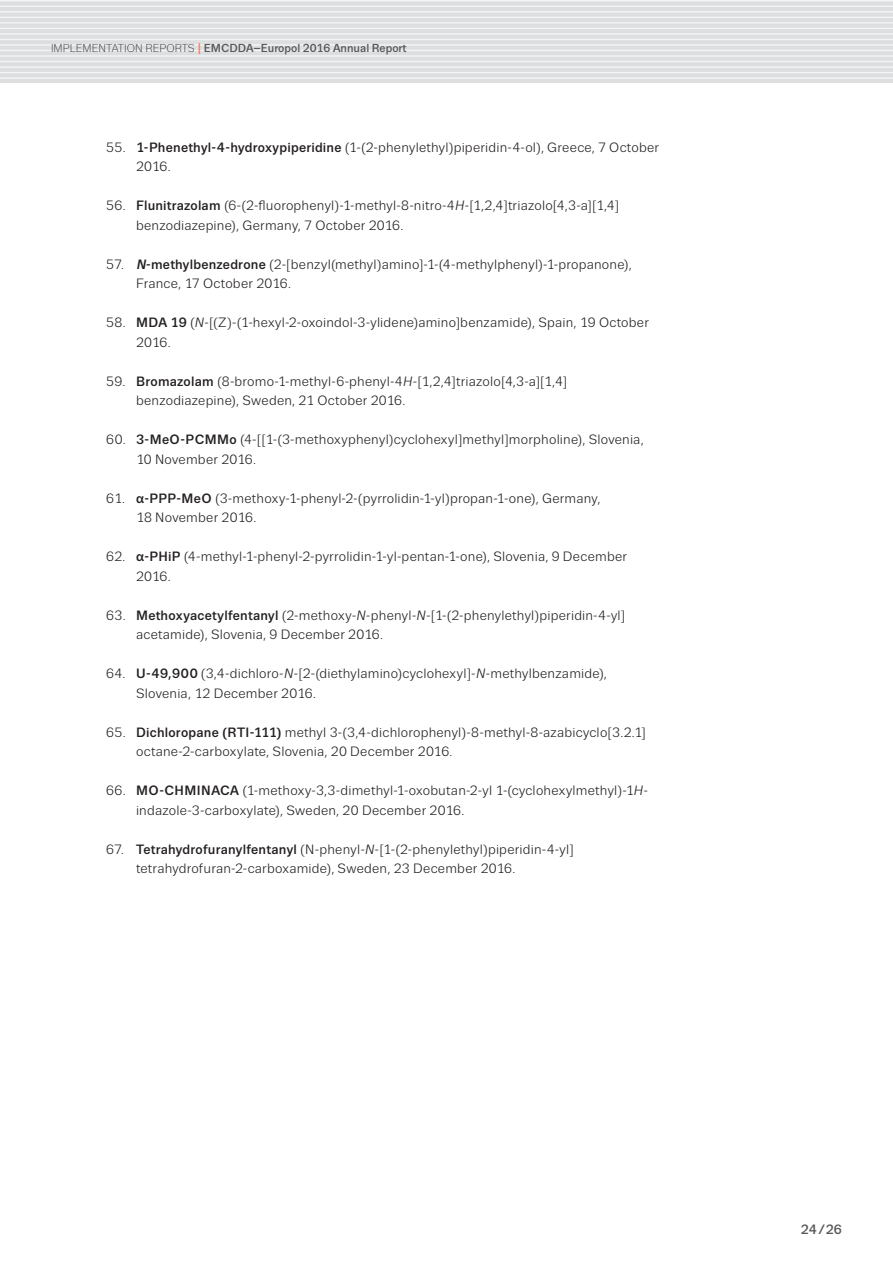
<style>
.page{position:relative;width:893px;height:1263px;background:#fff}
.page>*{position:absolute;margin:0;border:0;box-sizing:border-box;transform-origin:0 0}
.t1{font:13.5px/19.5px "Trivia Sans";letter-spacing:.015em;color:#231f20}
.t2{font:500 13.5px "Trivia Sans";color:#57585a}
.t3{font:500 11.55px "Trivia Sans";color:#57585a}
.s1{font-weight:300;font-size:11.25px;color:#231f20}
.s2{font-size:15.6px;color:#f48465}
.s3{font-weight:700}
.s4{font-style:italic}
.s5{font-weight:700;font-style:italic}
</style>
<div class="page">
<div style="left:0;top:0;width:893px;height:83px;background:#dddee0"></div>
<hr style="left:0;top:0;width:893px;height:2px;background:#f2f3f4">
<hr style="left:0;top:6px;width:893px;height:1px;background:#f2f3f4">
<hr style="left:0;top:11px;width:893px;height:2px;background:#f2f3f4">
<hr style="left:0;top:17px;width:893px;height:1px;background:#f2f3f4">
<hr style="left:0;top:22px;width:893px;height:2px;background:#f2f3f4">
<hr style="left:0;top:28px;width:893px;height:1px;background:#f2f3f4">
<hr style="left:0;top:33px;width:893px;height:2px;background:#f2f3f4">
<hr style="left:0;top:39px;width:893px;height:1px;background:#f2f3f4">
<hr style="left:0;top:44px;width:893px;height:2px;background:#f2f3f4">
<hr style="left:0;top:50px;width:893px;height:1px;background:#f2f3f4">
<hr style="left:0;top:55px;width:893px;height:2px;background:#f2f3f4">
<hr style="left:0;top:61px;width:893px;height:1px;background:#f2f3f4">
<hr style="left:0;top:66px;width:893px;height:2px;background:#f2f3f4">
<hr style="left:0;top:72px;width:893px;height:1px;background:#f2f3f4">
<hr style="left:0;top:77px;width:893px;height:2px;background:#f2f3f4">
<p class="t3" style="left:51px;top:42px;width:357px"><span class="s1">IMPLEMENTATION REPORTS</span> <span class="s2">I</span> EMCDDA–Europol 2016 Annual Report</p>
<p class="t1" style="left:136px;top:137px;width:525px;text-indent:-30px">55. <span class="s3">1-Phenethyl-4-hydroxypiperidine</span> (1-(2-phenylethyl)piperidin-4-ol), Greece, 7 October<br>2016.</p>
<p class="t1" style="left:136px;top:196px;width:484px;text-indent:-30px">56. <span class="s3">Flunitrazolam</span> (6-(2-fluorophenyl)-1-methyl-8-nitro-4<span class="s4">H</span>-[1,2,4]triazolo[4,3-a][1,4] benzodiazepine), Germany, 7 October 2016.</p>
<p class="t1" style="left:136px;top:254px;width:497px;text-indent:-30px">57. <span class="s5">N</span><span class="s3">-methylbenzedrone</span> (2-[benzyl(methyl)amino]-1-(4-methylphenyl)-1-propanone),<br>France, 17 October 2016.</p>
<p class="t1" style="left:136px;top:313px;width:514px;text-indent:-30px">58. <span class="s3">MDA 19</span> (<span class="s4">N</span>-[(Z)-(1-hexyl-2-oxoindol-3-ylidene)amino]benzamide), Spain, 19 October<br>2016.</p>
<p class="t1" style="left:136px;top:371px;width:433px;text-indent:-30px">59. <span class="s3">Bromazolam</span> (8-bromo-1-methyl-6-phenyl-4<span class="s4">H</span>-[1,2,4]triazolo[4,3-a][1,4] benzodiazepine), Sweden, 21 October 2016.</p>
<p class="t1" style="left:136px;top:430px;width:509px;text-indent:-30px">60. <span class="s3">3-MeO-PCMMo</span> (4-[[1-(3-methoxyphenyl)cyclohexyl]methyl]morpholine), Slovenia,<br>10 November 2016.</p>
<p class="t1" style="left:136px;top:488px;width:466px;text-indent:-30px">61. <span class="s3">α-PPP-MeO</span> (3-methoxy-1-phenyl-2-(pyrrolidin-1-yl)propan-1-one), Germany,<br>18 November 2016.</p>
<p class="t1" style="left:136px;top:547px;width:493px;text-indent:-30px">62. <span class="s3">α-PHiP</span> (4-methyl-1-phenyl-2-pyrrolidin-1-yl-pentan-1-one), Slovenia, 9 December<br>2016.</p>
<p class="t1" style="left:136px;top:605px;width:491px;text-indent:-30px">63. <span class="s3">Methoxyacetylfentanyl</span> (2-methoxy<span class="s4">-N-</span>phenyl<span class="s4">-N-</span>[1-(2-phenylethyl)piperidin-4-yl] acetamide), Slovenia, 9 December 2016.</p>
<p class="t1" style="left:136px;top:664px;width:472px;text-indent:-30px">64. <span class="s3">U-49,900</span> (3,4-dichloro-<span class="s4">N</span>-[2-(diethylamino)cyclohexyl]-<span class="s4">N</span>-methylbenzamide),<br>Slovenia, 12 December 2016.</p>
<p class="t1" style="left:136px;top:722px;width:511px;text-indent:-30px">65. <span class="s3">Dichloropane (RTI-111)</span> methyl 3-(3,4-dichlorophenyl)-8-methyl-8-azabicyclo[3.2.1] octane-2-carboxylate, Slovenia, 20 December 2016.</p>
<p class="t1" style="left:136px;top:781px;width:513px;text-indent:-30px">66. <span class="s3">MO-CHMINACA</span> (1-methoxy-3,3-dimethyl-1-oxobutan-2-yl 1-(cyclohexylmethyl)-1<span class="s4">H&shy;</span>indazole-3-carboxylate), Sweden, 20 December 2016.</p>
<p class="t1" style="left:136px;top:839px;width:439px;text-indent:-30px">67. <span class="s3">Tetrahydrofuranylfentanyl</span> (N-phenyl<span class="s4">-N-</span>[1-(2-phenylethyl)piperidin-4-yl] tetrahydrofuran-2-carboxamide), Sweden, 23 December 2016.</p>
<p class="t2" style="left:801px;top:1222px;width:43px">24/26</p>
</div>
